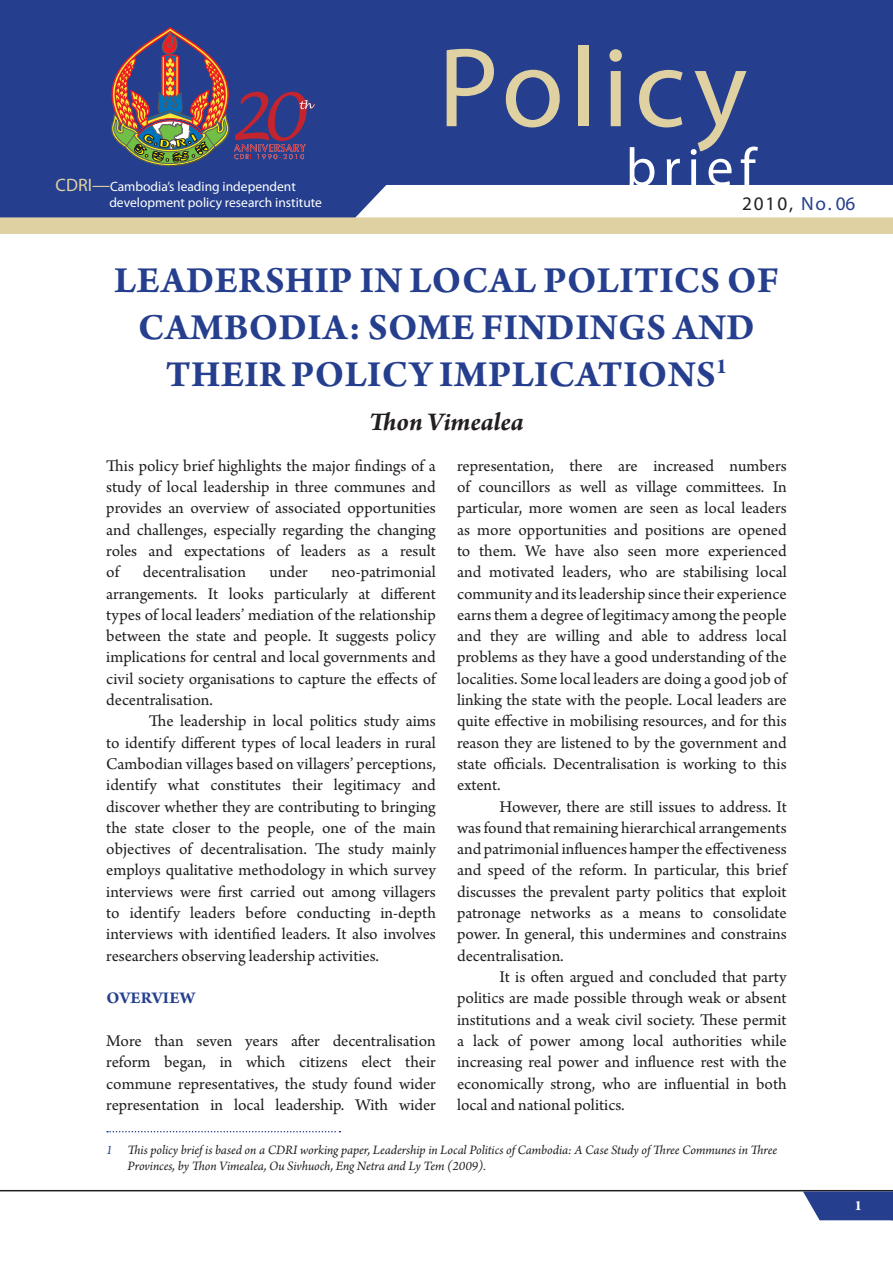
<style>
.page{position:relative;width:893px;height:1263px;background:#fff}
.page>*{position:absolute;margin:0;border:0;box-sizing:border-box;transform-origin:0 0}
.t1{font:114px "Myriad Pro";letter-spacing:.05em;color:#e0d1a2}
.t2{font:54px "Myriad Pro";letter-spacing:.12em;color:#fff}
.t3{font:700 39px "Arno Pro";letter-spacing:.01em;color:#253f8e}
.t4{font:italic 700 27px "Arno Pro";letter-spacing:-.005em;color:#231f20}
.t5{font:19.2px "Myriad Pro";letter-spacing:.1em;color:#231f20}
.t6{font:17.25px/21.3px "Arno Pro";color:#231f20;text-align:justify}
.t7{font:700 17.25px "Arno Pro";letter-spacing:.01em;color:#253f8e}
.t8{font:700 15px "Arno Pro";color:#fff}
.t9{font:italic 13.5px/16.2px "Arno Pro";letter-spacing:-.005em;color:#231f20}
.t10{font:13.5px "Myriad Pro";color:#fff}
.s1{font-size:18px;color:#e0d1a2}
.s2{color:#253f8e}
</style>
<div class="page">
<hr style="left:0;top:1190px;width:893px;height:1px;background:#231f20">
<svg style="left:107px;top:1131px;width:233px;height:1px"></svg>
<div style="left:0;top:0;width:893px;height:225px;background:#253f8e"></div>
<div style="left:356px;top:185px;width:537px;height:32px;background:#fff"></div>
<svg style="left:803px;top:1191px;width:90px;height:29px;background:#3a5198"></svg>
<div style="left:0;top:218px;width:893px;height:15px;background:#e0d1a2"></div>
<div style="left:0;top:217px;width:893px;height:17px;border:2px solid #e0d1a2"></div>
<svg style="left:111px;top:27px;width:204px;height:140px"></svg>
<p class="t10" style="left:56px;top:178px;width:242px"><span class="s1">CDRI—</span>Cambodia’s leading independent</p>
<p class="t1" style="left:438px;top:18px;width:311px">Policy</p>
<p class="t2" style="left:626px;top:134px;width:131px">brief</p>
<p class="t10" style="left:109px;top:194px;width:214px">development policy research institute</p>
<p class="t5" style="left:742px;top:192px;width:115px">2010, <span class="s2">No. 06</span></p>
<p class="t3" style="left:114px;top:258px;width:456px">LEADERSHIP IN LO CAL POL</p>
<p class="t3" style="left:619px;top:258px;width:161px">ITICS OF</p>
<p class="t3" style="left:138px;top:305px;width:618px">CAMBO DIA: SOME FINDINGS AND</p>
<p class="t3" style="left:166px;top:351px;width:152px">THEIR POL</p>
<p class="t3" style="left:367px;top:351px;width:362px">ICY IMPLICATIONS<sup>1</sup></p>
<p class="t4" style="left:369px;top:406px;width:156px">Thon Vimealea</p>
<p class="t6" style="left:106px;top:456px;width:331px">This policy brief highlights the major findings of a study of local leadership in three communes and provides an overview of associated opportunities and challenges, especially regarding the changing roles and expectations of leaders as a result of</p>
<p class="t6" style="left:106px;top:562px;width:331px;text-indent:225px">neo-patrimonial arrangements. It looks particularly at different types of local leaders’ mediation of the relationship between the state and people. It suggests policy implications for central and local governments and civil society organisations to capture the effects of decentralisation.</p>
<p class="t6" style="left:106px;top:711px;width:331px;text-indent:43px">The leadership in local politics study aims to identify different types of local leaders in rural Cambodian villages based on villagers’ perceptions, identify what constitutes their legitimacy and discover whether they are contributing to bringing the state closer to the people, one of the main objectives of decentralisation. The study mainly employs qualitative methodology in which survey interviews were first carried out among villagers to identify leaders before conducting in-depth interviews with identified leaders. It also involves researchers observing leadership activities.</p>
<p class="t7" style="left:106px;top:988px;width:90px">OVERVIEW</p>
<p class="t6" style="left:106px;top:1031px;width:331px">More than seven years after decentralisation reform began, in which citizens elect their commune representatives, the study found wider representation in local leadership. With wider</p>
<p class="t6" style="left:143px;top:562px;width:105px">decentralisation</p>
<p class="t6" style="left:269px;top:562px;width:40px">under</p>
<p class="t6" style="left:457px;top:456px;width:331px">representation, there are increased numbers of councillors as well as village committees. In particular, more women are seen as local leaders as more opportunities and positions are opened to them. We have also seen more experienced and motivated leaders, who are stabilising local community and its leadership since their experience earns them a degree of legitimacy among the people and they are willing and able to address local problems as they have a good understanding of the localities. Some local leaders are doing a good job of linking the state with the people. Local leaders are quite effective in mobilising resources, and for this reason they are listened to by the government and state officials. Decentralisation is working to this extent.</p>
<p class="t6" style="left:457px;top:797px;width:331px;text-indent:43px">However, there are still issues to address. It was found that remaining hierarchical arrangements and patrimonial influences hamper the effectiveness and speed of the reform. In particular, this brief discusses the prevalent party politics that exploit patronage networks as a means to consolidate power. In general, this undermines and constrains decentralisation.</p>
<p class="t6" style="left:457px;top:967px;width:331px;text-indent:43px">It is often argued and concluded that party politics are made possible through weak or absent institutions and a weak civil society. These permit a lack of power among local authorities while increasing real power and influence rest with the economically strong, who are influential in both local and national politics.</p>
<p class="t9" style="left:128px;top:1142px;width:651px;text-indent:-21px"><span class="s2">1</span> This policy brief is based on a CDRI working paper, Leadership in Local Politics of Cambodia: A Case Study of Three Communes in Three<br>Provinces, by Thon Vimealea, Ou Sivhuoch, Eng Netra and Ly Tem (2009).</p>
<p class="t8" style="left:854px;top:1197px;width:9px">1</p>
</div>
